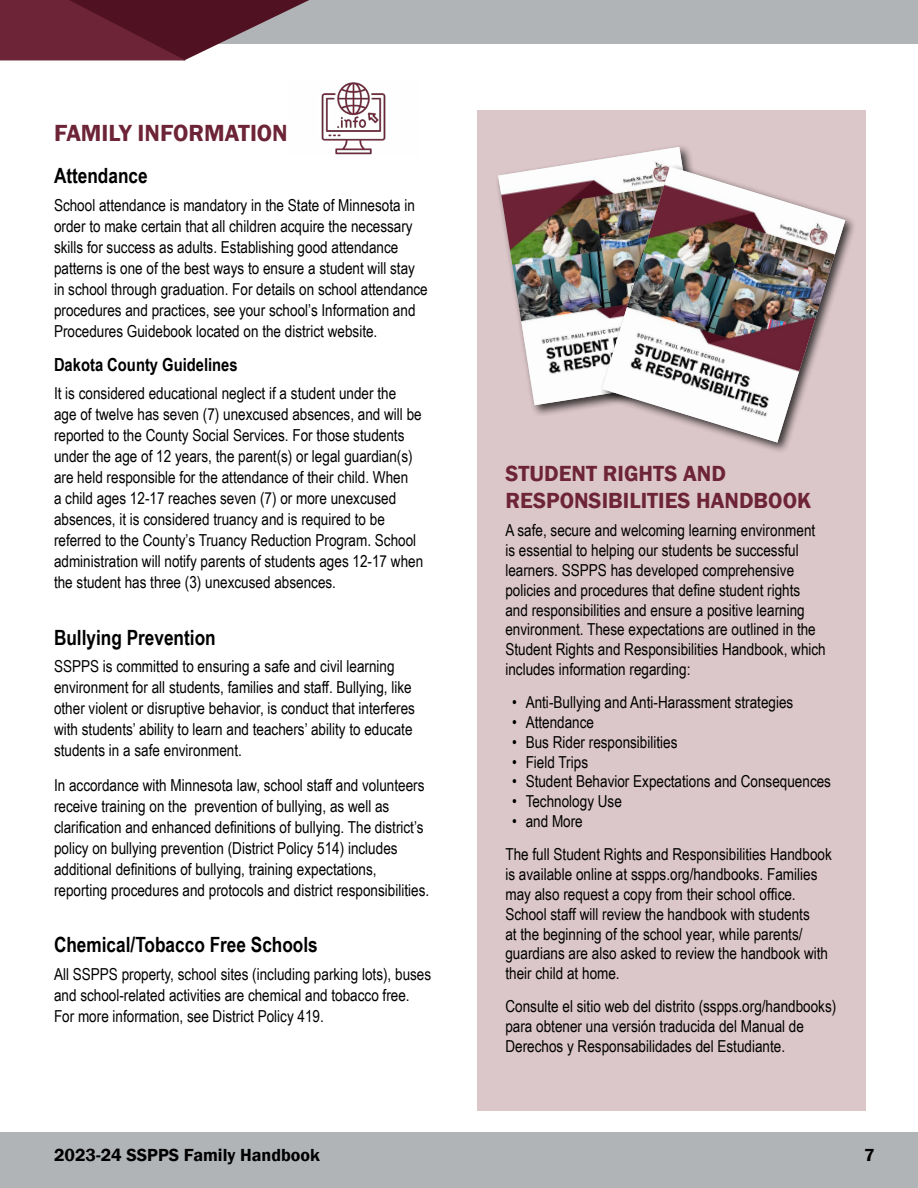
<style>
.page{position:relative;width:918px;height:1188px;background:#fff}
.page>*{position:absolute;margin:0;border:0;box-sizing:border-box;transform-origin:0 0}
.t1{font:600 24px "Franklin Gothic";color:#6d2436}
.t2{font:600 22.5px/27px "Franklin Gothic";color:#6d2436}
.t3{font:700 21px "Arial Narrow";color:#000}
.t4{font:600 18px "Franklin Gothic";color:#000}
.t5{font:700 18px "Arial Narrow";color:#000}
.t6{font:16.5px/21px "Arial Narrow";color:#000}
</style>
<div class="page">
<div style="left:0;top:1132px;width:918px;height:56px;background:#b1b4b6"></div>
<div style="left:0;top:0;width:918px;height:43px;background:#b1b4b6"></div>
<svg style="left:0;top:0;width:309px;height:60px"></svg>
<div style="left:477px;top:110px;width:389px;height:1000px;background:#dbc6c9"></div>
<div style="left:495px;top:144px;width:232px;height:273px;background:#000;opacity:.75"></div>
<img style="left:498px;top:147px;width:218px;height:258px">
<div style="left:599px;top:163px;width:258px;height:291px;background:#000;opacity:.75"></div>
<img style="left:602px;top:167px;width:243px;height:276px">
<img style="left:321px;top:82px;width:65px;height:73px">
<h1 class="t1" style="left:54px;top:118px;width:235px">FAMILY INFORMATION</h1>
<p class="t3" style="left:54px;top:160px;width:95px">Attendance</p>
<p class="t6" style="left:54px;top:194px;width:375px">School attendance is mandatory in the State of Minnesota in order to make certain that all children acquire the necessary skills for success as adults. Establishing good attendance patterns is one of the best ways to ensure a student will stay in school through graduation. For details on school attendance procedures and practices, see your school’s Information and Procedures Guidebook located on the district website.</p>
<p class="t5" style="left:54px;top:351px;width:185px">Dakota County Guidelines</p>
<p class="t6" style="left:54px;top:382px;width:371px">It is considered educational neglect if a student under the<br>age of twelve has seven (7) unexcused absences, and will be reported to the County Social Services. For those students under the age of 12 years, the parent(s) or legal guardian(s) are held responsible for the attendance of their child. When<br>a child ages 12-17 reaches seven (7) or more unexcused absences, it is considered truancy and is required to be referred to the County’s Truancy Reduction Program. School administration will notify parents of students ages 12-17 when the student has three (3) unexcused absences.</p>
<p class="t3" style="left:54px;top:621px;width:163px">Bullying Prevention</p>
<p class="t6" style="left:54px;top:655px;width:363px">SSPPS is committed to ensuring a safe and civil learning environment for all students, families and staff. Bullying, like other violent or disruptive behavior, is conduct that interferes with students’ ability to learn and teachers’ ability to educate students in a safe environment.</p>
<p class="t6" style="left:54px;top:774px;width:377px">In accordance with Minnesota law, school staff and volunteers receive training on the prevention of bullying, as well as clarification and enhanced definitions of bullying. The district’s policy on bullying prevention (District Policy 514) includes additional definitions of bullying, training expectations, reporting procedures and protocols and district responsibilities.</p>
<p class="t3" style="left:54px;top:929px;width:265px">Chemical/Tobacco Free Schools</p>
<p class="t6" style="left:54px;top:963px;width:379px">All SSPPS property, school sites (including parking lots), buses and school-related activities are chemical and tobacco free.<br>For more information, see District Policy 419.</p>
<h2 class="t2" style="left:505px;top:460px;width:307px">STUDENT RIGHTS AND<br>RESPONSIBILITIES HANDBOOK</h2>
<p class="t6" style="left:505px;top:520px;width:322px;line-height:19.8px">A safe, secure and welcoming learning environment is essential to helping our students be successful learners. SSPPS has developed comprehensive policies and procedures that define student rights and responsibilities and ensure a positive learning environment. These expectations are outlined in the Student Rights and Responsibilities Handbook, which includes information regarding:</p>
<p class="t6" style="left:512px;top:691px;width:283px">• Anti-Bullying and Anti-Harassment strategies</p>
<p class="t6" style="left:512px;top:711px;width:83px">• Attendance</p>
<p class="t6" style="left:512px;top:731px;width:167px">• Bus Rider responsibilities</p>
<p class="t6" style="left:512px;top:751px;width:77px">• Field Trips</p>
<p class="t6" style="left:512px;top:771px;width:320px">• Student Behavior Expectations and Consequences</p>
<p class="t6" style="left:512px;top:790px;width:111px">• Technology Use</p>
<p class="t6" style="left:505px;top:804px;width:328px;line-height:33.3px;text-indent:7px">• and More<br>The full Student Rights and Responsibilities Handbook</p>
<p class="t6" style="left:505px;top:864px;width:324px;line-height:19.8px">is available online at sspps.org/handbooks. Families may also request a copy from their school office.<br>School staff will review the handbook with students<br>at the beginning of the school year, while parents/ guardians are also asked to review the handbook with their child at home.</p>
<p class="t6" style="left:505px;top:996px;width:332px;line-height:19.8px">Consulte el sitio web del distrito (sspps.org/handbooks) para obtener una versión traducida del Manual de<br>Derechos y Responsabilidades del Estudiante.</p>
<p class="t4" style="left:54px;top:1144px;width:267px">2023-24 SSPPS Family Handbook</p>
<p class="t4" style="left:864px;top:1144px;width:12px">7</p>
</div>
